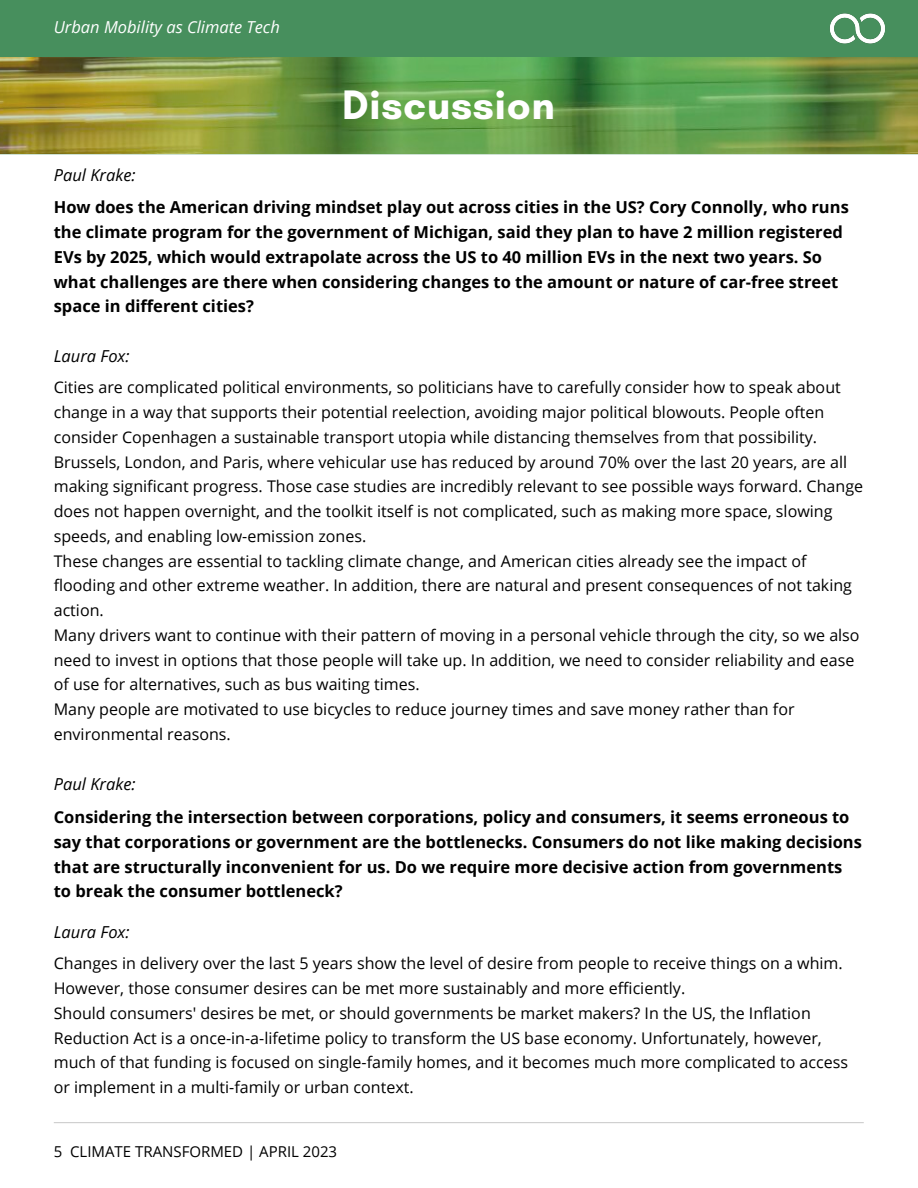
<style>
.page{position:relative;width:918px;height:1188px;background:#fff}
.page>*{position:absolute;margin:0;border:0;box-sizing:border-box;transform-origin:0 0}
.t1{font:700 42px "Glacial Indifference";letter-spacing:.015em;color:#fff}
.t2{font:700 16.5px/24.8px "Open Sans";color:#000}
.t3{font:italic 16.5px "Open Sans";color:#000}
.t4{font:italic 16.5px "Open Sans";color:#fff}
.t5{font:16.05px/24.8px "Open Sans";color:#000}
.t6{font:15px "Open Sans";color:#000}
</style>
<div class="page">
<div style="left:0;top:0;width:918px;height:57px;background:#478f5d"></div>
<img style="left:0;top:57px;width:918px;height:97px">
<img style="left:830px;top:13px;width:55px;height:31px">
<hr style="left:54px;top:1122px;width:810px;height:1px;background:#000">
<p class="t4" style="left:54px;top:15px;width:228px">Urban Mobility as Climate Tech</p>
<h1 class="t1" style="left:342px;top:79px;width:214px">Discussion</h1>
<p class="t3" style="left:54px;top:163px;width:83px">Paul Krake:</p>
<p class="t2" style="left:54px;top:194px;width:797px">How does the American driving mindset play out across cities in the US? Cory Connolly, who runs the climate program for the government of Michigan, said they plan to have 2 million registered EVs by 2025, which would extrapolate across the US to 40 million EVs in the next two years. So what challenges are there when considering changes to the amount or nature of car-free street space in different cities?</p>
<p class="t3" style="left:54px;top:344px;width:77px">Laura Fox:</p>
<p class="t5" style="left:54px;top:375px;width:811px">Cities are complicated political environments, so politicians have to carefully consider how to speak about change in a way that supports their potential reelection, avoiding major political blowouts. People often consider Copenhagen a sustainable transport utopia while distancing themselves from that possibility.<br>Brussels, London, and Paris, where vehicular use has reduced by around 70% over the last 20 years, are all making significant progress. Those case studies are incredibly relevant to see possible ways forward. Change does not happen overnight, and the toolkit itself is not complicated, such as making more space, slowing speeds, and enabling low-emission zones.<br>These changes are essential to tackling climate change, and American cities already see the impact of flooding and other extreme weather. In addition, there are natural and present consequences of not taking action.<br>Many drivers want to continue with their pattern of moving in a personal vehicle through the city, so we also need to invest in options that those people will take up. In addition, we need to consider reliability and ease of use for alternatives, such as bus waiting times.<br>Many people are motivated to use bicycles to reduce journey times and save money rather than for environmental reasons.</p>
<p class="t3" style="left:54px;top:773px;width:83px">Paul Krake:</p>
<p class="t2" style="left:54px;top:804px;width:810px">Considering the intersection between corporations, policy and consumers, it seems erroneous to say that corporations or government are the bottlenecks. Consumers do not like making decisions that are structurally inconvenient for us. Do we require more decisive action from governments to break the consumer bottleneck?</p>
<p class="t3" style="left:54px;top:920px;width:77px">Laura Fox:</p>
<p class="t5" style="left:54px;top:951px;width:796px">Changes in delivery over the last 5 years show the level of desire from people to receive things on a whim.<br>However, those consumer desires can be met more sustainably and more efficiently.<br>Should consumers' desires be met, or should governments be market makers? In the US, the Inflation Reduction Act is a once-in-a-lifetime policy to transform the US base economy. Unfortunately, however, much of that funding is focused on single-family homes, and it becomes much more complicated to access or implement in a multi-family or urban context.</p>
<p class="t6" style="left:54px;top:1141px;width:285px">5 CLIMATE TRANSFORMED | APRIL 2023</p>
</div>
